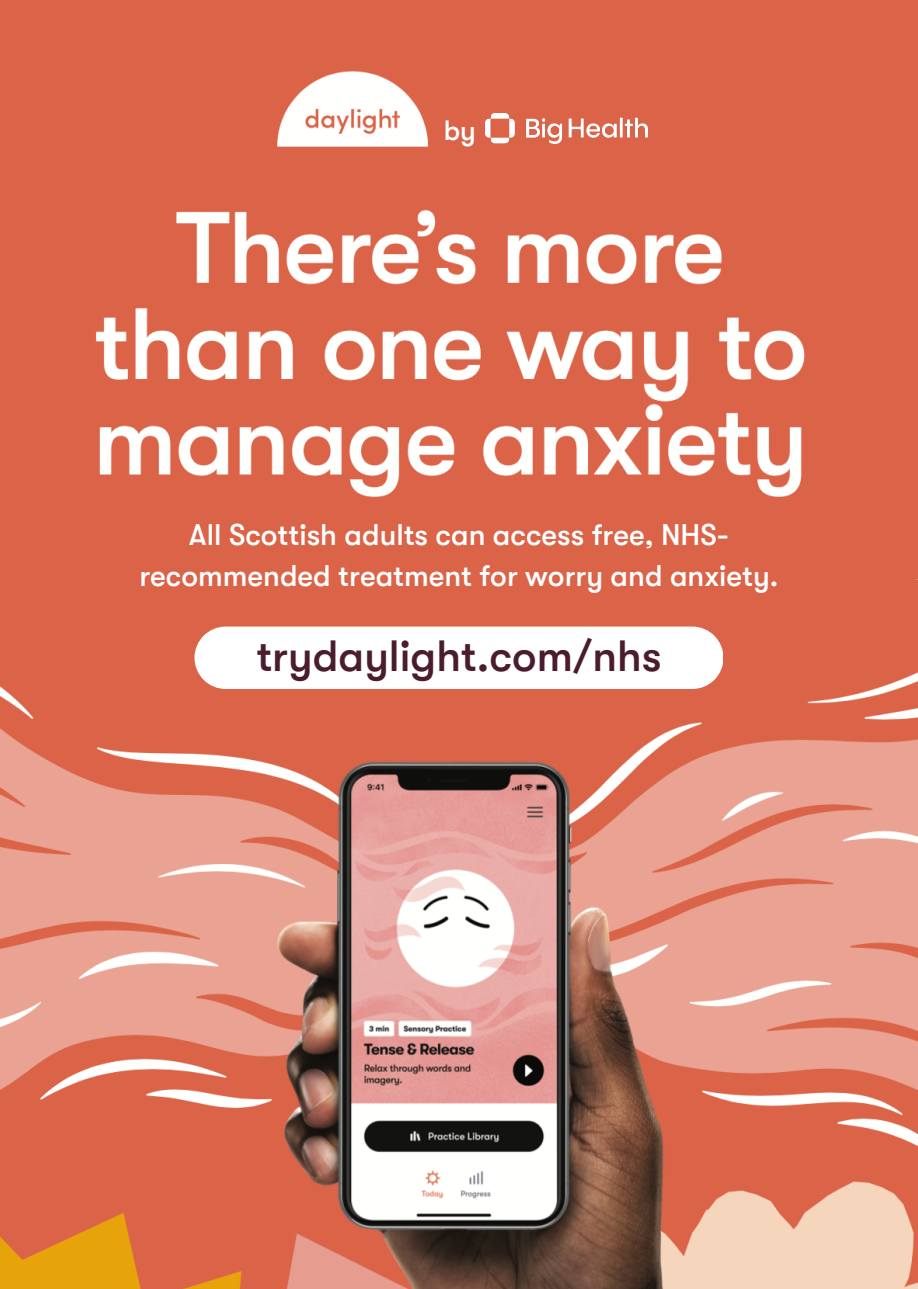
<style>
.page{position:relative;width:918px;height:1289px;background:#da6348}
.page>*{position:absolute;margin:0;border:0;box-sizing:border-box;transform-origin:0 0}
.t1{font:500 43.5px "GT Walsheim";color:#4a1c2e}
.t2{font:500 29.7px/41.1px "GT Walsheim";color:#fff;text-align:center}
.t3{font:500 27.75px "GT Walsheim";color:#fff}
</style>
<div class="page">
<img style="left:96px;top:71px;width:822px;height:509px">
<div style="left:459px;top:92px;width:275px;height:79px;background:#da6348"></div>
<img style="left:485px;top:113px;width:163px;height:30px">
<div style="left:108px;top:515px;width:702px;height:79px;background:#da6348"></div>
<img style="left:0;top:672px;width:918px;height:617px">
<div style="left:194px;top:626px;width:529px;height:63px;background:#fff"></div>
<p class="t3" style="left:444px;top:115px;width:34px">by</p>
<p class="t2" style="left:139px;top:515px;width:641px">All Scottish adults can access free, NHS&shy;recommended treatment for worry and anxiety.</p>
<p class="t1" style="left:256px;top:632px;width:407px">trydaylight.com/nhs</p>
</div>
